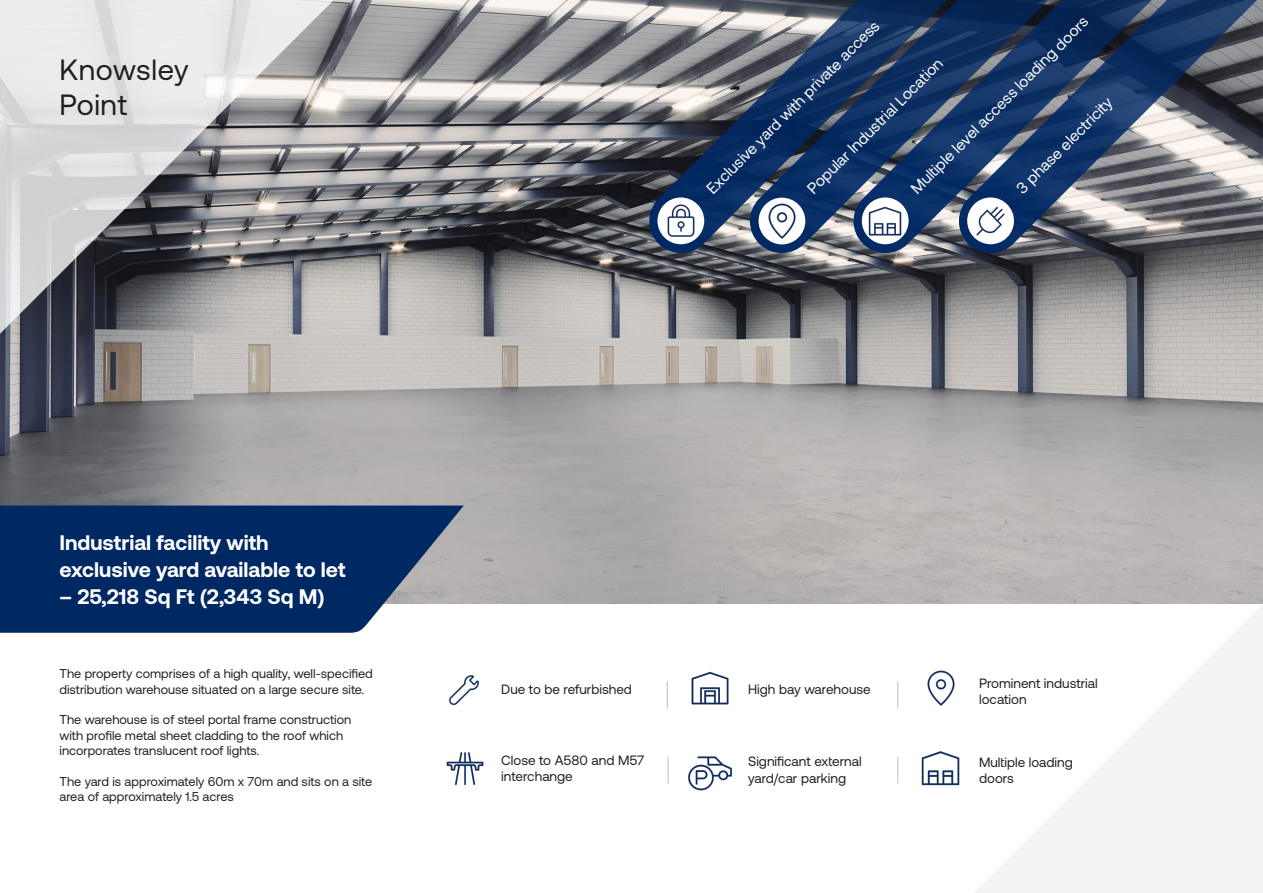
<style>
.page{position:relative;width:1263px;height:893px;background:#fff}
.page>*{position:absolute;margin:0;border:0;box-sizing:border-box;transform-origin:0 0}
.t1{font:29.25px/35.1px "Aeonik";letter-spacing:.02em;color:#231f20}
.t2{font:700 21px/27px "Aeonik";color:#fff}
.t3{font:15.75px "Aeonik";color:#fff}
.t4{font:13.5px/16.2px "Aeonik";color:#231f20}
.t5{font:12.75px/15.3px "Aeonik";color:#231f20}
</style>
<div class="page">
<svg style="left:975px;top:605px;width:288px;height:288px"></svg>
<img style="left:0;top:0;width:1263px;height:604px">
<svg style="left:0;top:0;width:347px;height:347px;background:#afaeb0"></svg>
<svg style="left:646px;top:0;width:101px;height:256px;background:#606978"></svg>
<svg style="left:1067px;top:0;width:196px;height:256px;background:#586375"></svg>
<svg style="left:747px;top:0;width:320px;height:256px;background:#29446b"></svg>
<svg style="left:657px;top:197px;width:47px;height:47px"></svg>
<svg style="left:862px;top:197px;width:46px;height:47px"></svg>
<svg style="left:967px;top:197px;width:47px;height:47px"></svg>
<img style="left:758px;top:198px;width:47px;height:46px;border-radius:23px">
<svg style="left:0;top:505px;width:464px;height:128px;background:#183c70"></svg>
<img style="left:446px;top:752px;width:38px;height:34px">
<img style="left:688px;top:756px;width:44px;height:35px">
<img style="left:449px;top:675px;width:31px;height:31px">
<img style="left:661px;top:200px;width:40px;height:41px">
<img style="left:864px;top:200px;width:43px;height:41px">
<img style="left:970px;top:201px;width:41px;height:40px">
<img style="left:691px;top:671px;width:38px;height:34px">
<img style="left:921px;top:751px;width:39px;height:35px">
<img style="left:927px;top:670px;width:28px;height:36px">
<svg style="left:667px;top:681px;width:1px;height:27px"></svg>
<svg style="left:897px;top:681px;width:1px;height:27px"></svg>
<svg style="left:668px;top:757px;width:1px;height:27px"></svg>
<svg style="left:897px;top:757px;width:1px;height:27px"></svg>
<p class="t1" style="left:60px;top:52px;width:130px">Knowsley<br>Point</p>
<p class="t3" style="left:907px;top:185px;width:245px;rotate:-45deg">Multiple level access loading doors</p>
<p class="t3" style="left:703px;top:185px;width:238px;rotate:-45deg">Exclusive yard with private access</p>
<p class="t3" style="left:804px;top:185px;width:186px;rotate:-45deg">Popular Industrial Location</p>
<p class="t3" style="left:1013px;top:185px;width:130px;rotate:-45deg">3 phase electricity</p>
<p class="t2" style="left:60px;top:529px;width:287px">Industrial facility with exclusive yard available to let</p>
<p class="t2" style="left:60px;top:583px;width:266px">– 25,218 Sq Ft (2,343 Sq M)</p>
<p class="t5" style="left:60px;top:666px;width:315px">The property comprises of a high quality, well-specified distribution warehouse situated on a large secure site.</p>
<p class="t5" style="left:60px;top:712px;width:293px">The warehouse is of steel portal frame construction with profile metal sheet cladding to the roof which incorporates translucent roof lights.</p>
<p class="t5" style="left:60px;top:773px;width:314px">The yard is approximately 60m x 70m and sits on a site area of approximately 1.5 acres</p>
<p class="t4" style="left:501px;top:681px;width:132px">Due to be refurbished</p>
<p class="t4" style="left:501px;top:752px;width:144px">Close to A580 and M57 interchange</p>
<p class="t4" style="left:748px;top:681px;width:124px">High bay warehouse</p>
<p class="t4" style="left:748px;top:754px;width:115px">Significant external yard/car parking</p>
<p class="t4" style="left:979px;top:675px;width:120px">Prominent industrial location</p>
<p class="t4" style="left:979px;top:754px;width:95px">Multiple loading doors</p>
</div>
